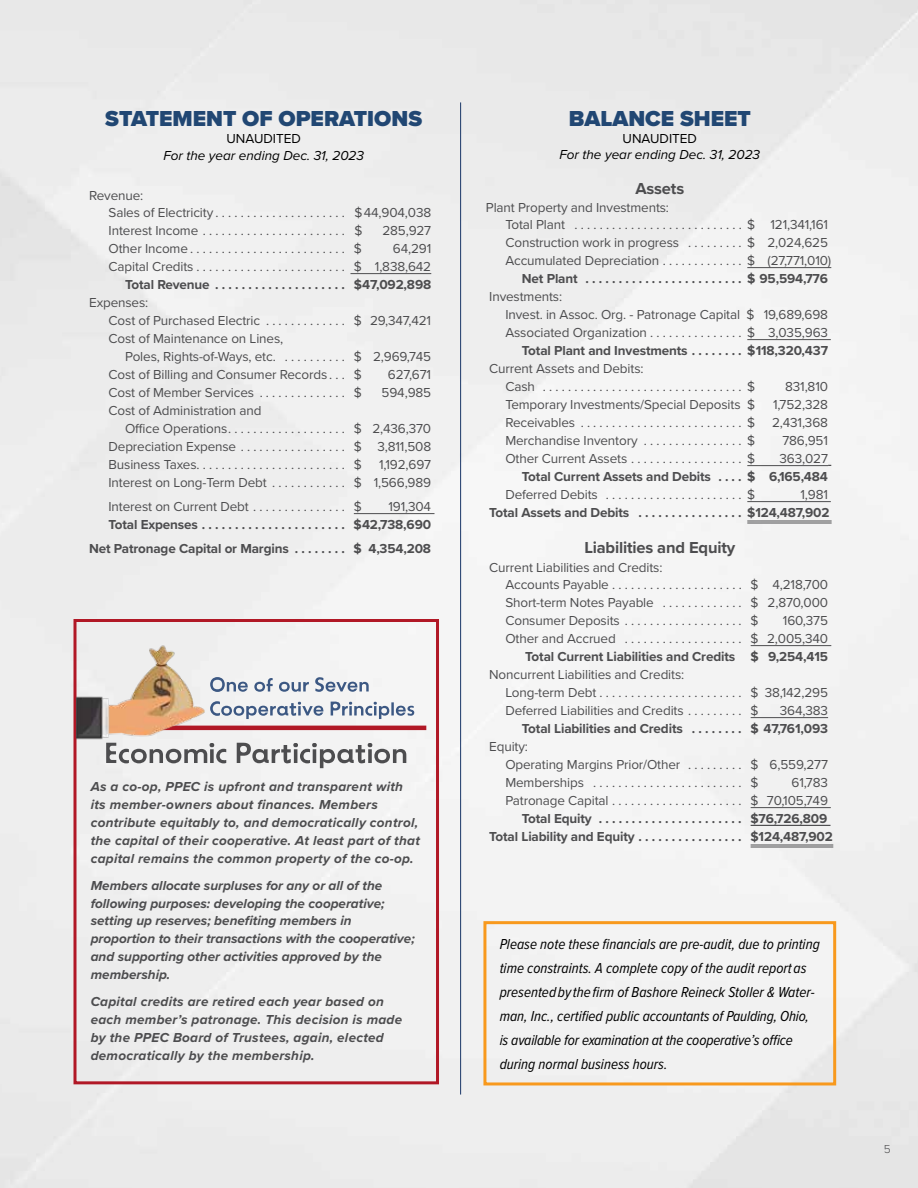
<style>
.page{position:relative;width:918px;height:1188px;background:#efefef}
.page>*{position:absolute;margin:0;border:0;box-sizing:border-box;transform-origin:0 0}
.t1{font:900 22.5px "Proxima Nova";color:#214773}
.t2{font:700 16.5px "Proxima Nova";letter-spacing:-.01em;color:#4d4d4f}
.t3{font:italic 15px/24px "Proxima Nova Cond";color:#000}
.t4{font:13.5px/18px "Proxima Nova";letter-spacing:-.01em;color:#4d4d4f}
.t5{font:700 13.5px/24px "Proxima Nova";letter-spacing:-.01em;color:#4d4d4f;text-align:right}
.t6{font:italic 700 13.5px/18px "Proxima Nova";letter-spacing:.02em;color:#4d4d4f}
.t7{font:italic 700 13.5px/18px "Proxima Nova";color:#4d4d4f}
.t8{font:italic 13.5px "Proxima Nova";color:#000}
.t9{font:13.5px "Proxima Nova";color:#000}
.t10{font:300 12px "Proxima Nova";color:#4d4d4f}
</style>
<div class="page">
<hr style="left:351px;top:273px;width:80px;height:1px;background:#4d4d4f">
<hr style="left:354px;top:513px;width:81px;height:1px;background:#4d4d4f">
<div style="left:483px;top:921px;width:353px;height:164px;border:3px solid #f8991d"></div>
<hr style="left:747px;top:267px;width:84px;height:1px;background:#4d4d4f">
<hr style="left:747px;top:339px;width:84px;height:1px;background:#4d4d4f">
<hr style="left:747px;top:465px;width:81px;height:1px;background:#4d4d4f">
<hr style="left:747px;top:501px;width:84px;height:1px;background:#4d4d4f">
<hr style="left:747px;top:521px;width:85px;height:1px;background:#4d4d4f">
<hr style="left:747px;top:523px;width:85px;height:1px;background:#4d4d4f">
<hr style="left:751px;top:645px;width:80px;height:1px;background:#4d4d4f">
<hr style="left:751px;top:717px;width:77px;height:1px;background:#4d4d4f">
<hr style="left:751px;top:807px;width:80px;height:1px;background:#4d4d4f">
<hr style="left:751px;top:825px;width:80px;height:1px;background:#4d4d4f">
<hr style="left:751px;top:844px;width:82px;height:1px;background:#4d4d4f">
<hr style="left:751px;top:847px;width:82px;height:1px;background:#4d4d4f">
<hr style="left:460px;top:102px;width:1px;height:993px;background:#1a3768">
<div style="left:74px;top:619px;width:365px;height:465px;border:3px solid #b11826"></div>
<hr style="left:161px;top:726px;width:263px;height:4px;background:#b11826">
<img style="left:76px;top:640px;width:141px;height:103px">
<svg style="left:106px;top:742px;width:300px;height:26px"></svg>
<svg style="left:210px;top:701px;width:204px;height:18px"></svg>
<svg style="left:210px;top:677px;width:159px;height:15px"></svg>
<h1 class="t1" style="left:105px;top:102px;width:318px">STATEMENT OF OPERATIONS</h1>
<p class="t9" style="left:226px;top:128px;width:76px">UNAUDITED</p>
<p class="t8" style="left:163px;top:146px;width:202px">For the year ending Dec. 31, 2023</p>
<p class="t4" style="left:109px;top:185px;width:324px;text-indent:-19px">Revenue:<br>Sales of Electricity . . . . . . . . . . . . . . . . . . . . $ 44,904,038<br>Interest Income . . . . . . . . . . . . . . . . . . . . . . $</p>
<p class="t4" style="left:382px;top:221px;width:50px">285,927</p>
<p class="t4" style="left:109px;top:239px;width:255px">Other Income . . . . . . . . . . . . . . . . . . . . . . . . $</p>
<p class="t4" style="left:109px;top:239px;width:324px;text-align:right">64,291<br>Capital Credits . . . . . . . . . . . . . . . . . . . . . . . $ 1,838,642</p>
<p class="t5" style="left:125px;top:273px;width:308px">Total Revenue . . . . . . . . . . . . . . . . . . . $47,092,898</p>
<p class="t4" style="left:109px;top:293px;width:324px;text-indent:-19px">Expenses:<br>Cost of Purchased Electric . . . . . . . . . . . . $ 29,347,421<br>Cost of Maintenance on Lines,</p>
<p class="t4" style="left:109px;top:347px;width:324px;text-indent:17px">Poles, Rights-of-Ways, etc. . . . . . . . . . $ 2,969,745<br>Cost of Billing and Consumer Records . . $</p>
<p class="t4" style="left:388px;top:365px;width:45px">627,671</p>
<p class="t4" style="left:109px;top:383px;width:255px">Cost of Member Services . . . . . . . . . . . . . $</p>
<p class="t4" style="left:382px;top:383px;width:51px">594,985</p>
<p class="t4" style="left:109px;top:401px;width:155px">Cost of Administration and</p>
<p class="t4" style="left:125px;top:419px;width:308px">Office Operations . . . . . . . . . . . . . . . . . . $ 2,436,370</p>
<p class="t4" style="left:109px;top:437px;width:324px">Depreciation Expense . . . . . . . . . . . . . . . . $ 3,811,508</p>
<p class="t4" style="left:109px;top:455px;width:255px">Business Taxes........................ $</p>
<p class="t4" style="left:109px;top:455px;width:324px;text-align:right">1,192,697<br>Interest on Long-Term Debt . . . . . . . . . . . $ 1,566,989</p>
<p class="t4" style="left:109px;top:497px;width:255px">Interest on Current Debt . . . . . . . . . . . . . . $</p>
<p class="t4" style="left:388px;top:497px;width:44px">191,304</p>
<p class="t5" style="left:89px;top:513px;width:344px">Total Expenses . . . . . . . . . . . . . . . . . . . . . $42,738,690<br>Net Patronage Capital or Margins . . . . . . . $ 4,354,208</p>
<p class="t6" style="left:91px;top:777px;width:331px">As a co-op, PPEC is upfront and transparent with its member-owners about finances. Members contribute equitably to, and democratically control, the capital of their cooperative. At least part of that capital remains the common property of the co-op.</p>
<p class="t7" style="left:91px;top:876px;width:326px">Members allocate surpluses for any or all of the following purposes: developing the cooperative; setting up reserves; benefiting members in proportion to their transactions with the cooperative; and supporting other activities approved by the membership.</p>
<p class="t6" style="left:91px;top:993px;width:313px">Capital credits are retired each year based on each member’s patronage. This decision is made by the PPEC Board of Trustees, again, elected democratically by the membership.</p>
<h1 class="t1" style="left:569px;top:102px;width:184px">BALANCE SHEET</h1>
<p class="t9" style="left:623px;top:128px;width:76px">UNAUDITED</p>
<p class="t8" style="left:559px;top:144px;width:202px">For the year ending Dec. 31, 2023</p>
<p class="t2" style="left:635px;top:176px;width:50px">Assets</p>
<p class="t4" style="left:505px;top:197px;width:327px;text-indent:-19px">Plant Property and Investments:<br>Total Plant . . . . . . . . . . . . . . . . . . . . . . . . . . $ 121,341,161<br>Construction work in progress . . . . . . . . $ 2,024,625<br>Accumulated Depreciation . . . . . . . . . . . . $ (27,771,010)</p>
<p class="t5" style="left:522px;top:267px;width:308px">Net Plant . . . . . . . . . . . . . . . . . . . . . . . $ 95,594,776</p>
<p class="t4" style="left:505px;top:287px;width:324px;text-indent:-16px">Investments:<br>Invest. in Assoc. Org. - Patronage Capital $ 19,689,698<br>Associated Organization . . . . . . . . . . . . . . . $ 3,035,963</p>
<p class="t5" style="left:522px;top:339px;width:308px">Total Plant and Investments . . . . . . . $118,320,437</p>
<p class="t4" style="left:505px;top:359px;width:251px;text-indent:-16px">Current Assets and Debits:<br>Cash . . . . . . . . . . . . . . . . . . . . . . . . . . . . . . . $</p>
<p class="t4" style="left:785px;top:377px;width:44px">831,810</p>
<p class="t4" style="left:505px;top:395px;width:251px">Temporary Investments/Special Deposits $</p>
<p class="t4" style="left:505px;top:395px;width:324px;text-align:justify;text-indent:268px">1,752,328<br>Receivables . . . . . . . . . . . . . . . . . . . . . . . . . $ 2,431,368<br>Merchandise Inventory . . . . . . . . . . . . . . . $</p>
<p class="t4" style="left:782px;top:431px;width:47px">786,951</p>
<p class="t4" style="left:505px;top:449px;width:251px">Other Current Assets . . . . . . . . . . . . . . . . . $</p>
<p class="t4" style="left:780px;top:449px;width:50px">363,027</p>
<p class="t5" style="left:522px;top:465px;width:308px">Total Current Assets and Debits . . . $ 6,165,484</p>
<p class="t4" style="left:505px;top:485px;width:251px">Deferred Debits . . . . . . . . . . . . . . . . . . . . . $</p>
<p class="t4" style="left:800px;top:485px;width:29px">1,981</p>
<p class="t5" style="left:489px;top:501px;width:342px">Total Assets and Debits . . . . . . . . . . . . . . . $124,487,902</p>
<p class="t2" style="left:584px;top:536px;width:152px">Liabilities and Equity</p>
<p class="t4" style="left:505px;top:557px;width:324px;text-indent:-16px">Current Liabilities and Credits:<br>Accounts Payable . . . . . . . . . . . . . . . . . . . . $ 4,218,700<br>Short-term Notes Payable . . . . . . . . . . . . $ 2,870,000<br>Consumer Deposits . . . . . . . . . . . . . . . . . . $</p>
<p class="t4" style="left:505px;top:611px;width:324px;text-align:right">160,375<br>Other and Accrued . . . . . . . . . . . . . . . . . . $ 2,005,340</p>
<p class="t5" style="left:525px;top:645px;width:304px">Total Current Liabilities and Credits $ 9,254,415</p>
<p class="t4" style="left:505px;top:665px;width:324px;text-indent:-16px">Noncurrent Liabilities and Credits:<br>Long-term Debt . . . . . . . . . . . . . . . . . . . . . . $ 38,142,295<br>Deferred Liabilities and Credits . . . . . . . . $</p>
<p class="t4" style="left:780px;top:701px;width:50px">364,383</p>
<p class="t5" style="left:522px;top:717px;width:308px">Total Liabilities and Credits . . . . . . . $ 47,761,093</p>
<p class="t4" style="left:505px;top:737px;width:324px;text-indent:-16px">Equity:<br>Operating Margins Prior/Other . . . . . . . . $ 6,559,277<br>Memberships . . . . . . . . . . . . . . . . . . . . . . . $</p>
<p class="t4" style="left:505px;top:773px;width:324px;text-align:right">61,783<br>Patronage Capital . . . . . . . . . . . . . . . . . . . . $ 70,105,749</p>
<p class="t5" style="left:489px;top:810px;width:345px;line-height:18px;text-align:left;text-indent:33px">Total Equity . . . . . . . . . . . . . . . . . . . . . $76,726,809<br>Total Liability and Equity . . . . . . . . . . . . . . . $124,487,902</p>
<p class="t3" style="left:500px;top:932px;width:322px">Please note these financials are pre-audit, due to printing time constraints. A complete copy of the audit reportas presentedby thefirm of Bashore Reineck Stoller &amp; Water&shy;man, Inc., certified public accountants of Paulding, Ohio, is available for examination at the cooperative’s office during normal business hours.</p>
<p class="t10" style="left:884px;top:1140px;width:8px">5</p>
</div>
